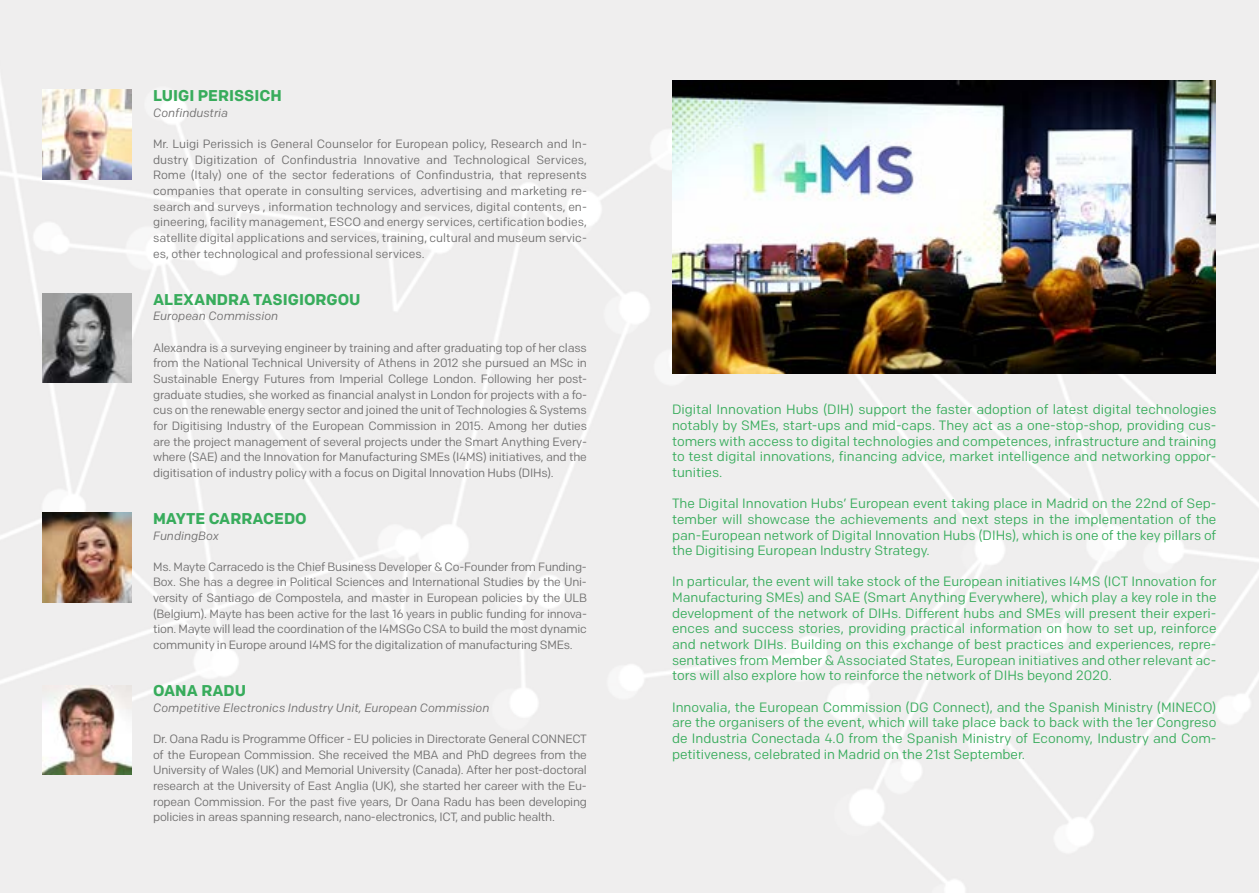
<style>
.page{position:relative;width:1259px;height:893px;background:#efeeee}
.page>*{position:absolute;margin:0;border:0;box-sizing:border-box;transform-origin:0 0}
.t1{font:700 15.6px "Colfax";color:#38ac5c}
.t2{font:13.5px/15.6px "Colfax";color:#38ac5c;text-align:justify}
.t3{font:12px/15.6px "Colfax";letter-spacing:-.02em;color:#706f6f;text-align:justify}
.t4{font:italic 12px "Colfax";color:#706f6f}
</style>
<div class="page">
<img style="left:672px;top:80px;width:543px;height:294px">
<img style="left:43px;top:685px;width:89px;height:89px">
<img style="left:43px;top:513px;width:89px;height:89px">
<img style="left:43px;top:294px;width:89px;height:89px">
<img style="left:43px;top:90px;width:89px;height:89px">
<h1 class="t1" style="left:153px;top:86px;width:130px">LUIGI PERISSICH</h1>
<p class="t4" style="left:153px;top:105px;width:77px">Confindustria</p>
<p class="t3" style="left:153px;top:136px;width:435px">Mr. Luigi Perissich is General Counselor for European policy, Research and In&shy;dustry Digitization of Confindustria Innovative and Technological Services, Rome (Italy) one of the sector federations of Confindustria, that represents companies that operate in consulting services, advertising and marketing re&shy;search and surveys , information technology and services, digital contents, en&shy;gineering, facility management, ESCO and energy services, certification bodies, satellite digital applications and services, training, cultural and museum servic&shy;es, other technological and professional services.</p>
<h1 class="t1" style="left:153px;top:289px;width:209px">ALEXANDRA TASIGIORGOU</h1>
<p class="t4" style="left:153px;top:309px;width:127px">European Commission</p>
<p class="t3" style="left:153px;top:339px;width:435px">Alexandra is a surveying engineer by training and after graduating top of her class from the National Technical University of Athens in 2012 she pursued an MSc in Sustainable Energy Futures from Imperial College London. Following her post&shy;graduate studies, she worked as financial analyst in London for projects with a fo&shy;cus on the renewable energy sector and joined the unit of Technologies &amp; Systems for Digitising Industry of the European Commission in 2015. Among her duties are the project management of several projects under the Smart Anything Every&shy;where (SAE) and the Innovation for Manufacturing SMEs (I4MS) initiatives, and the digitisation of industry policy with a focus on Digital Innovation Hubs (DIHs).</p>
<h1 class="t1" style="left:153px;top:509px;width:155px">MAYTE CARRACEDO</h1>
<p class="t4" style="left:153px;top:528px;width:67px">FundingBox</p>
<p class="t3" style="left:153px;top:559px;width:435px">Ms. Mayte Carracedo is the Chief Business Developer &amp; Co-Founder from Funding-Box. She has a degree in Political Sciences and International Studies by the Uni&shy;versity of Santiago de Compostela, and master in European policies by the ULB (Belgium). Mayte has been active for the last 16 years in public funding for innova&shy;tion. Mayte will lead the coordination of the I4MSGo CSA to build the most dynamic community in Europe around I4MS for the digitalization of manufacturing SMEs.</p>
<h1 class="t1" style="left:153px;top:681px;width:94px">OANA RADU</h1>
<p class="t4" style="left:153px;top:700px;width:338px">Competitive Electronics Industry Unit, European Commission</p>
<p class="t3" style="left:153px;top:731px;width:435px">Dr. Oana Radu is Programme Officer - EU policies in Directorate General CONNECT of the European Commission. She received the MBA and PhD degrees from the University of Wales (UK) and Memorial University (Canada). After her post-doctoral research at the University of East Anglia (UK), she started her career with the Eu&shy;ropean Commission. For the past five years, Dr Oana Radu has been developing policies in areas spanning research, nano-electronics, ICT, and public health.</p>
<p class="t2" style="left:672px;top:402px;width:546px">Digital Innovation Hubs (DIH) support the faster adoption of latest digital technologies notably by SMEs, start-ups and mid-caps. They act as a one-stop-shop, providing cus&shy;tomers with access to digital technologies and competences, infrastructure and training to test digital innovations, financing advice, market intelligence and networking oppor&shy;tunities.</p>
<p class="t2" style="left:672px;top:496px;width:546px">The Digital Innovation Hubs’ European event taking place in Madrid on the 22nd of Sep&shy;tember will showcase the achievements and next steps in the implementation of the pan-European network of Digital Innovation Hubs (DIHs), which is one of the key pillars of the Digitising European Industry Strategy.</p>
<p class="t2" style="left:672px;top:574px;width:546px">In particular, the event will take stock of the European initiatives I4MS (ICT Innovation for Manufacturing SMEs) and SAE (Smart Anything Everywhere), which play a key role in the development of the network of DIHs. Different hubs and SMEs will present their experi&shy;ences and success stories, providing practical information on how to set up, reinforce and network DIHs. Building on this exchange of best practices and experiences, repre&shy;sentatives from Member &amp; Associated States, European initiatives and other relevant ac&shy;tors will also explore how to reinforce the network of DIHs beyond 2020.</p>
<p class="t2" style="left:672px;top:699px;width:546px">Innovalia, the European Commission (DG Connect), and the Spanish Ministry (MINECO) are the organisers of the event, which will take place back to back with the 1er Congreso de Industria Conectada 4.0 from the Spanish Ministry of Economy, Industry and Com&shy;petitiveness, celebrated in Madrid on the 21st September.</p>
</div>
